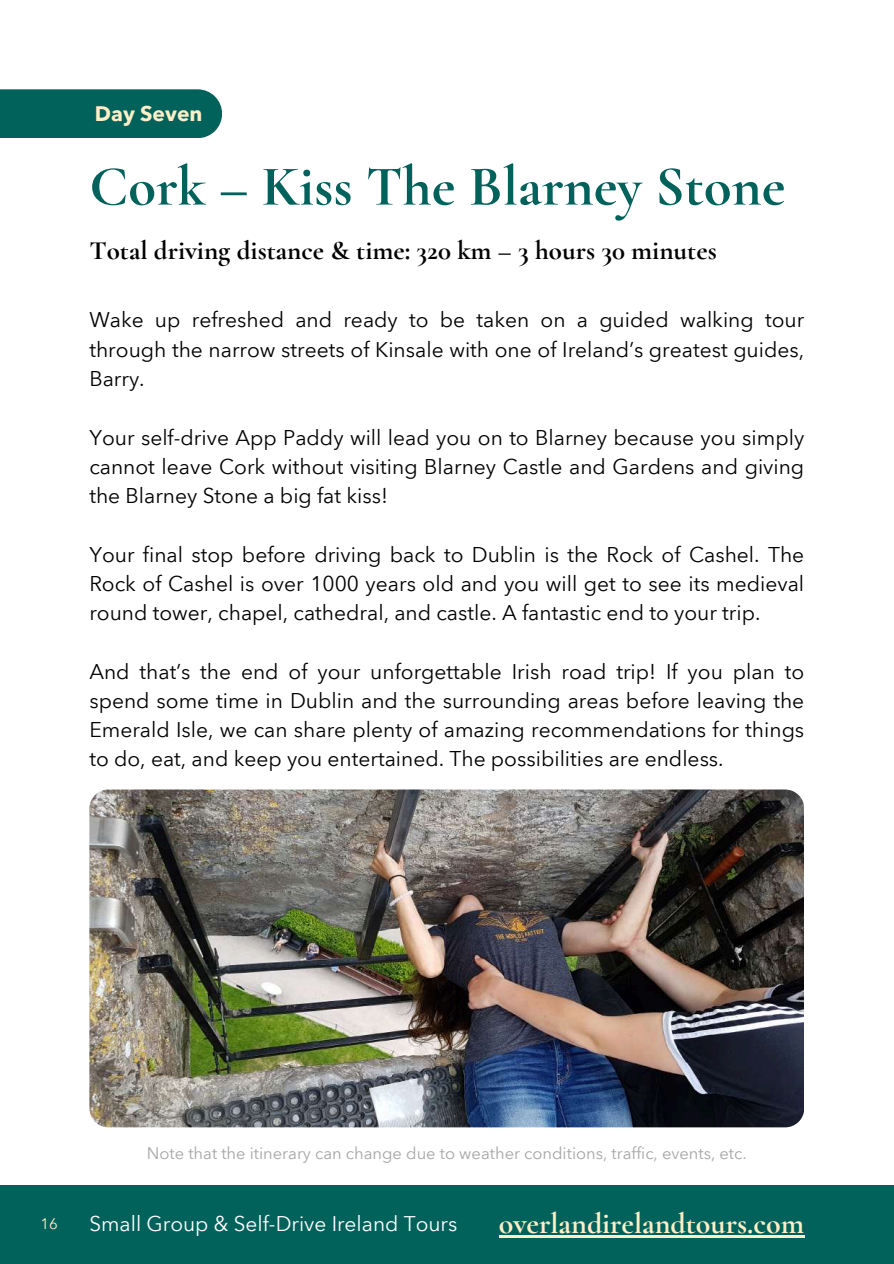
<style>
.page{position:relative;width:894px;height:1264px;background:#fff}
.page>*{position:absolute;margin:0;border:0;box-sizing:border-box;transform-origin:0 0}
.t1{font:700 57px "Cormorant Garamond";color:#00625b}
.t2{font:700 30px "Cormorant Garamond";color:#ffeec6}
.t3{font:700 27px "Cormorant Garamond";color:#000}
.t4{font:21px/29.2px "Avenir Next Arabic";color:#000;text-align:justify}
.t5{font:700 21px "Avenir Next Arabic";color:#ffeec6}
.t6{font:20.85px "Avenir Next Arabic";color:#fff}
.t7{font:16.5px "Avenir Next Arabic";color:#a6a6a6}
.t8{font:15px "Avenir Next Arabic";color:#ffeec6}
</style>
<div class="page">
<div style="left:0;top:1184px;width:893px;height:79px;background:#00625b"></div>
<hr style="left:498px;top:1235px;width:306px;height:2px;background:#ffeec6">
<div style="left:0;top:89px;width:222px;height:49px;background:#00625b"></div>
<img style="left:89px;top:789px;width:714px;height:338px">
<p class="t5" style="left:95px;top:101px;width:109px">Day Seven</p>
<h1 class="t1" style="left:89px;top:152px;width:697px">Cork – Kiss The Blarney Stone</h1>
<p class="t3" style="left:89px;top:234px;width:628px">Total driving distance &amp; time: 320 km – 3 hours 30 minutes</p>
<p class="t4" style="left:89px;top:305px;width:716px">Wake up refreshed and ready to be taken on a guided walking tour through the narrow streets of Kinsale with one of Ireland’s greatest guides, Barry.</p>
<p class="t4" style="left:89px;top:422px;width:716px">Your self-drive App Paddy will lead you on to Blarney because you simply cannot leave Cork without visiting Blarney Castle and Gardens and giving the Blarney Stone a big fat kiss!</p>
<p class="t4" style="left:89px;top:539px;width:716px">Your final stop before driving back to Dublin is the Rock of Cashel. The Rock of Cashel is over 1000 years old and you will get to see its medieval round tower, chapel, cathedral, and castle. A fantastic end to your trip.</p>
<p class="t4" style="left:89px;top:656px;width:716px">And that’s the end of your unforgettable Irish road trip! If you plan to spend some time in Dublin and the surrounding areas before leaving the Emerald Isle, we can share plenty of amazing recommendations for things to do, eat, and keep you entertained. The possibilities are endless.</p>
<p class="t7" style="left:147px;top:1143px;width:601px">Note that the itinerary can change due to weather conditions, traffic, events, etc.</p>
<p class="t8" style="left:40px;top:1214px;width:19px">16</p>
<p class="t6" style="left:89px;top:1211px;width:369px">Small Group &amp; Self-Drive Ireland Tours</p>
<h2 class="t2" style="left:498px;top:1205px;width:307px">overlandirelandtours.com</h2>
</div>
